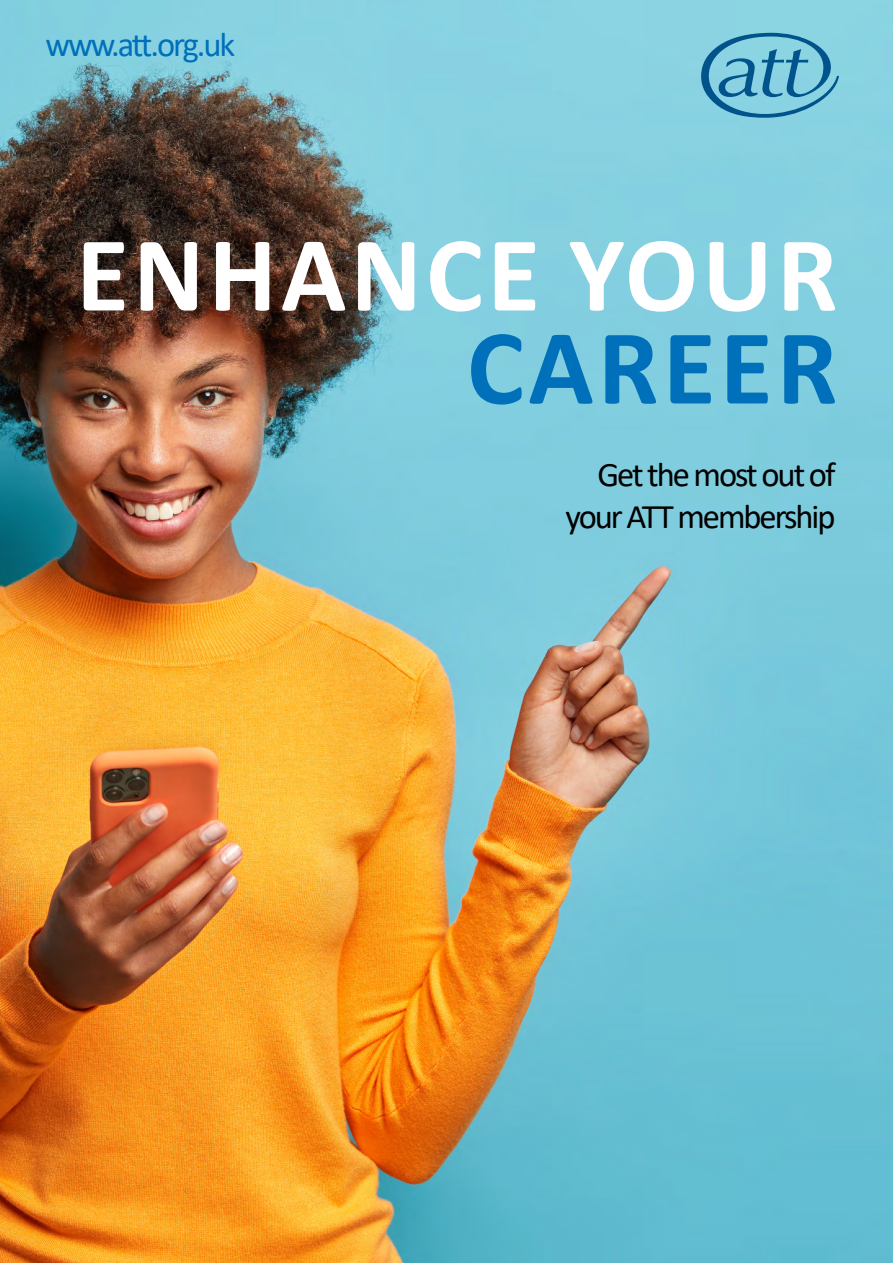
<style>
.page{position:relative;width:893px;height:1263px;background:#fff}
.page>*{position:absolute;margin:0;border:0;box-sizing:border-box;transform-origin:0 0}
.t1{font:700 108px "Calibri";letter-spacing:.04em;color:#fff}
.t2{font:700 108px "Calibri";letter-spacing:.04em;color:#0070ba}
.t3{font:34.5px/42px "Calibri";letter-spacing:-.06em;color:#000;text-align:right}
.t4{font:34.5px "Calibri";letter-spacing:-.06em;color:#0070ba}
</style>
<div class="page">
<img style="left:0;top:0;width:893px;height:1263px">
<svg style="left:701px;top:33px;width:138px;height:85px;background:#66b2cb"></svg>
<p class="t4" style="left:45px;top:21px;width:191px">www.att.org.uk</p>
<h1 class="t1" style="left:76px;top:198px;width:763px">ENHANCE YOUR</h1>
<h1 class="t2" style="left:467px;top:291px;width:372px">CAREER</h1>
<p class="t3" style="left:566px;top:453px;width:271px">Get the most out of your ATT membership</p>
</div>
